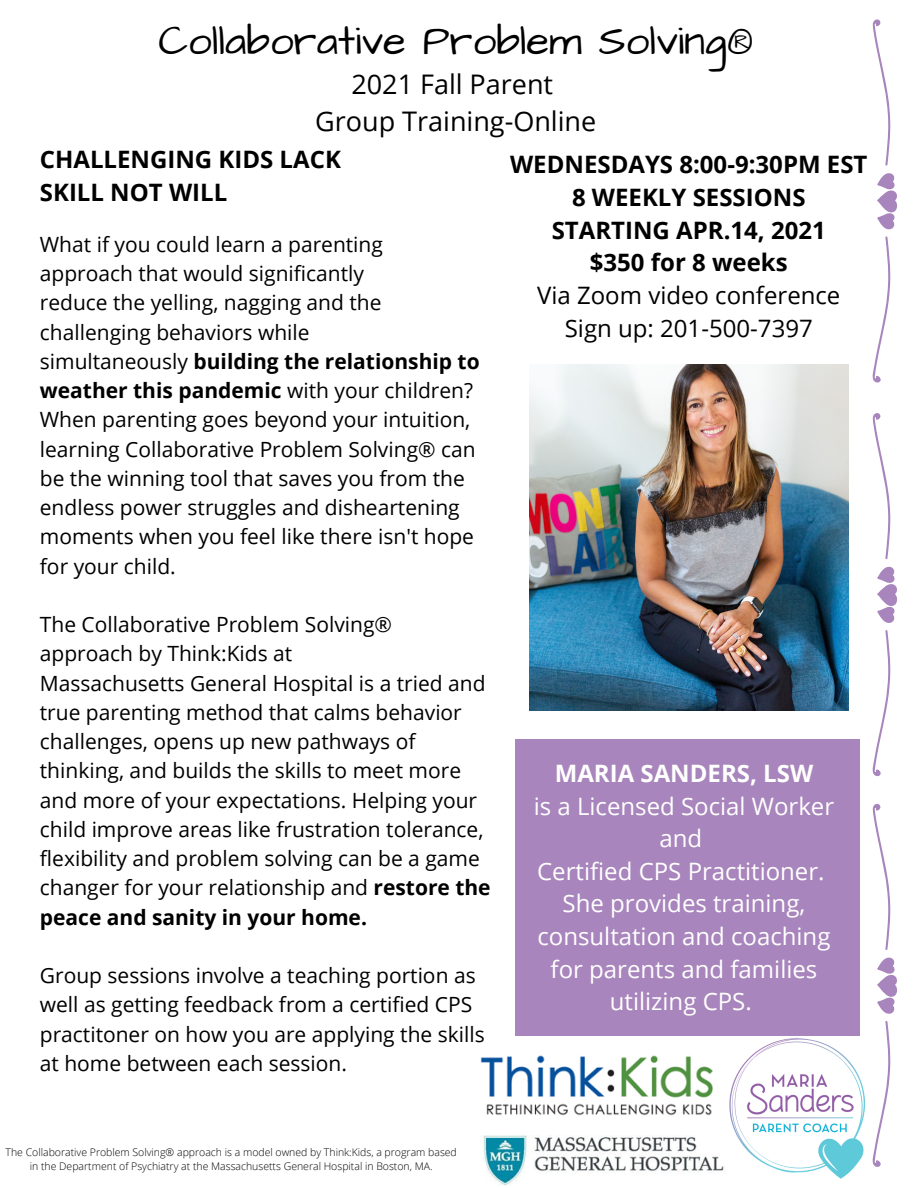
<style>
.page{position:relative;width:918px;height:1188px;background:#fff}
.page>*{position:absolute;margin:0;border:0;box-sizing:border-box;transform-origin:0 0}
.t1{font:42px "Architects Daughter";color:#000}
.t2{font:27px "Open Sans";color:#000}
.t3{font:24px/32.7px "Open Sans";color:#fff;text-align:center}
.t4{font:700 24px "Open Sans";color:#000}
.t5{font:24px "Open Sans";color:#000}
.t6{font:700 24px "Open Sans";color:#fff}
.t7{font:21px/29.2px "Open Sans";color:#000}
.t8{font:300 10.5px/14px "Open Sans";color:#000;text-align:center}
.s1{font-weight:700}
</style>
<div class="page">
<img style="left:529px;top:364px;width:320px;height:347px">
<svg style="left:877px;top:173px;width:20px;height:57px"></svg>
<svg style="left:872px;top:19px;width:18px;height:147px"></svg>
<svg style="left:872px;top:236px;width:18px;height:147px"></svg>
<svg style="left:877px;top:566px;width:20px;height:57px"></svg>
<svg style="left:872px;top:413px;width:18px;height:146px"></svg>
<svg style="left:872px;top:630px;width:18px;height:147px"></svg>
<svg style="left:877px;top:957px;width:20px;height:57px"></svg>
<svg style="left:872px;top:803px;width:18px;height:147px"></svg>
<svg style="left:872px;top:1021px;width:18px;height:146px"></svg>
<div style="left:515px;top:739px;width:344px;height:297px;background:#a885bc"></div>
<img style="left:726px;top:1038px;width:140px;height:141px">
<img style="left:481px;top:1055px;width:232px;height:60px">
<img style="left:483px;top:1135px;width:241px;height:51px">
<p class="t1" style="left:159px;top:13px;width:596px">Collaborative Problem Solving®</p>
<p class="t2" style="left:351px;top:65px;width:203px">2021 Fall Parent</p>
<p class="t2" style="left:315px;top:102px;width:283px">Group Training-Online</p>
<p class="t4" style="left:40px;top:142px;width:303px">CHALLENGING KIDS LACK</p>
<p class="t4" style="left:40px;top:175px;width:189px">SKILL NOT WILL</p>
<p class="t4" style="left:510px;top:148px;width:359px">WEDNESDAYS 8:00-9:30PM EST</p>
<p class="t4" style="left:572px;top:180px;width:235px">8 WEEKLY SESSIONS</p>
<p class="t4" style="left:552px;top:213px;width:276px">STARTING APR.14, 2021</p>
<p class="t4" style="left:590px;top:246px;width:199px">$350 for 8 weeks</p>
<p class="t5" style="left:537px;top:278px;width:305px">Via Zoom video conference</p>
<p class="t5" style="left:565px;top:311px;width:250px">Sign up: 201-500-7397</p>
<p class="t7" style="left:40px;top:229px;width:345px">What if you could learn a parenting</p>
<p class="t7" style="left:40px;top:258px;width:326px">approach that would significantly</p>
<p class="t7" style="left:40px;top:288px;width:343px">reduce the yelling, nagging and the challenging behaviors while</p>
<p class="t7" style="left:40px;top:346px;width:441px">simultaneously <span class="s1">building the relationship to weather this pandemic</span> with your children?<br>When parenting goes beyond your intuition, learning Collaborative Problem Solving® can be the winning tool that saves you from the endless power struggles and disheartening moments when you feel like there isn't hope for your child.</p>
<p class="t7" style="left:40px;top:609px;width:354px">The Collaborative Problem Solving®</p>
<p class="t7" style="left:40px;top:639px;width:254px">approach by Think:Kids at</p>
<p class="t7" style="left:40px;top:668px;width:452px">Massachusetts General Hospital is a tried and true parenting method that calms behavior challenges, opens up new pathways of thinking, and builds the skills to meet more and more of your expectations. Helping your child improve areas like frustration tolerance, flexibility and problem solving can be a game changer for your relationship and <span class="s1">restore the peace and sanity in your home.</span></p>
<p class="t7" style="left:40px;top:960px;width:446px">Group sessions involve a teaching portion as well as getting feedback from a certified CPS practitoner on how you are applying the skills at home between each session.</p>
<p class="t6" style="left:555px;top:756px;width:260px">MARIA SANDERS, LSW</p>
<p class="t3" style="left:534px;top:789px;width:302px">is a Licensed Social Worker and</p>
<p class="t3" style="left:537px;top:854px;width:289px">Certified CPS Practitioner.</p>
<p class="t3" style="left:537px;top:887px;width:295px">She provides training, consultation and coaching for parents and families utilizing CPS.</p>
<p class="t8" style="left:6px;top:1144px;width:453px">The Collaborative Problem Solving® approach is a model owned by Think:Kids, a program based in the Department of Psychiatry at the Massachusetts General Hospital in Boston, MA.</p>
</div>
